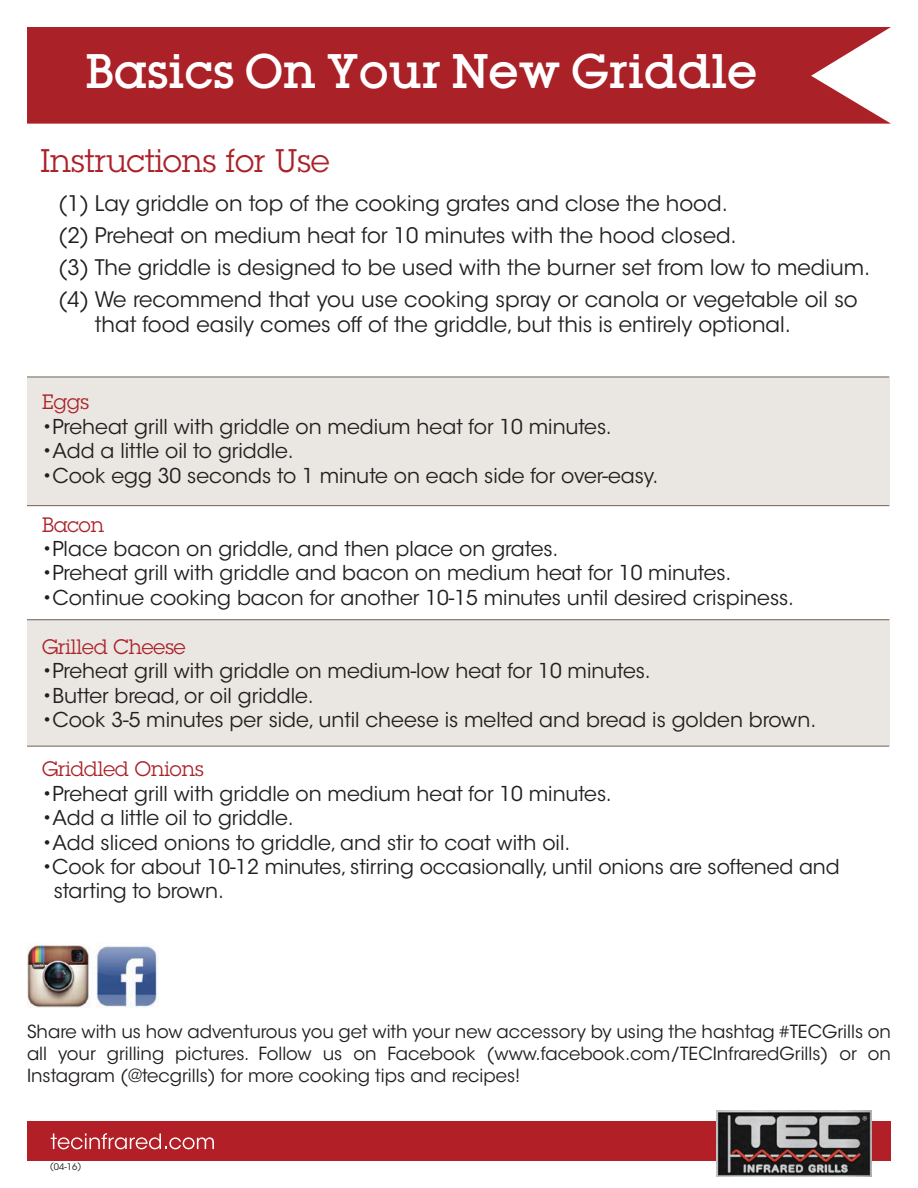
<style>
.page{position:relative;width:918px;height:1188px;background:#fff}
.page>*{position:absolute;margin:0;border:0;box-sizing:border-box;transform-origin:0 0}
.t1{font:500 41.7px "Lubalin";color:#fff}
.t2{font:31.95px "Lubalin Graph Std";color:#ab2128}
.t3{font:21.3px/32px "ITC Avant Garde Std";color:#231f20}
.t4{font:20.4px/24.5px "ITC Avant Garde Std";color:#231f20}
.t5{font:20.4px "Lubalin Graph Std";color:#ab2128}
.t6{font:18px/21.6px "ITC Avant Garde Std";color:#231f20;text-align:justify}
.t7{font:9px "ITC Avant Garde Std";color:#231f20}
</style>
<div class="page">
<div style="left:27px;top:27px;width:864px;height:97px;background:#ab2128"></div>
<div style="left:27px;top:1122px;width:864px;height:39px;background:#b21f27"></div>
<svg style="left:51px;top:1133px;width:163px;height:16px"></svg>
<div style="left:27px;top:377px;width:862px;height:129px;background:#eae6e1"></div>
<div style="left:27px;top:620px;width:862px;height:126px;background:#eae6e1"></div>
<img style="left:27px;top:942px;width:131px;height:66px">
<hr style="left:27px;top:746px;width:862px;height:1px;background:#6f6259">
<hr style="left:27px;top:619px;width:862px;height:1px;background:#6f6259">
<hr style="left:27px;top:505px;width:862px;height:1px;background:#6f6259">
<hr style="left:27px;top:377px;width:862px;height:1px;background:#6f6259">
<img style="left:717px;top:1110px;width:154px;height:66px">
<h1 class="t1" style="left:85px;top:42px;width:673px">Basics On Your New Griddle</h1>
<h2 class="t2" style="left:40px;top:140px;width:291px">Instructions for Use</h2>
<p class="t3" style="left:58px;top:188px;width:814px">(1) Lay griddle on top of the cooking grates and close the hood.<br>(2) Preheat on medium heat for 10 minutes with the hood closed.<br>(3) The griddle is designed to be used with the burner set from low to medium. (4) We recommend that you use cooking spray or canola or vegetable oil so</p>
<p class="t3" style="left:95px;top:309px;width:698px">that food easily comes off of the griddle, but this is entirely optional.</p>
<p class="t5" style="left:42px;top:389px;width:48px">Eggs</p>
<p class="t4" style="left:42px;top:414px;width:571px">•Preheat grill with griddle on medium heat for 10 minutes.</p>
<p class="t4" style="left:42px;top:439px;width:253px">•Add a little oil to griddle.</p>
<p class="t4" style="left:42px;top:463px;width:618px">•Cook egg 30 seconds to 1 minute on each side for over-easy.</p>
<p class="t5" style="left:42px;top:511px;width:63px">Bacon</p>
<p class="t4" style="left:42px;top:537px;width:518px">•Place bacon on griddle, and then place on grates.</p>
<p class="t4" style="left:42px;top:561px;width:691px">•Preheat grill with griddle and bacon on medium heat for 10 minutes.</p>
<p class="t4" style="left:42px;top:586px;width:753px">•Continue cooking bacon for another 10-15 minutes until desired crispiness.</p>
<p class="t5" style="left:42px;top:634px;width:145px">Grilled Cheese</p>
<p class="t4" style="left:42px;top:659px;width:610px">•Preheat grill with griddle on medium-low heat for 10 minutes.</p>
<p class="t4" style="left:42px;top:683px;width:273px">•Butter bread, or oil griddle.</p>
<p class="t4" style="left:42px;top:708px;width:775px">•Cook 3-5 minutes per side, until cheese is melted and bread is golden brown.</p>
<p class="t5" style="left:42px;top:756px;width:163px">Griddled Onions</p>
<p class="t4" style="left:42px;top:781px;width:571px">•Preheat grill with griddle on medium heat for 10 minutes.</p>
<p class="t4" style="left:42px;top:806px;width:253px">•Add a little oil to griddle.</p>
<p class="t4" style="left:42px;top:830px;width:530px">•Add sliced onions to griddle, and stir to coat with oil.</p>
<p class="t4" style="left:54px;top:855px;width:787px;text-indent:-12px">•Cook for about 10-12 minutes, stirring occasionally, until onions are softened and starting to brown.</p>
<p class="t6" style="left:27px;top:1021px;width:866px">Share with us how adventurous you get with your new accessory by using the hashtag #TECGrills on all your grilling pictures. Follow us on Facebook (www.facebook.com/TECInfraredGrills) or on Instagram (@tecgrills) for more cooking tips and recipes!</p>
<p class="t7" style="left:50px;top:1161px;width:33px">(04-16)</p>
</div>
